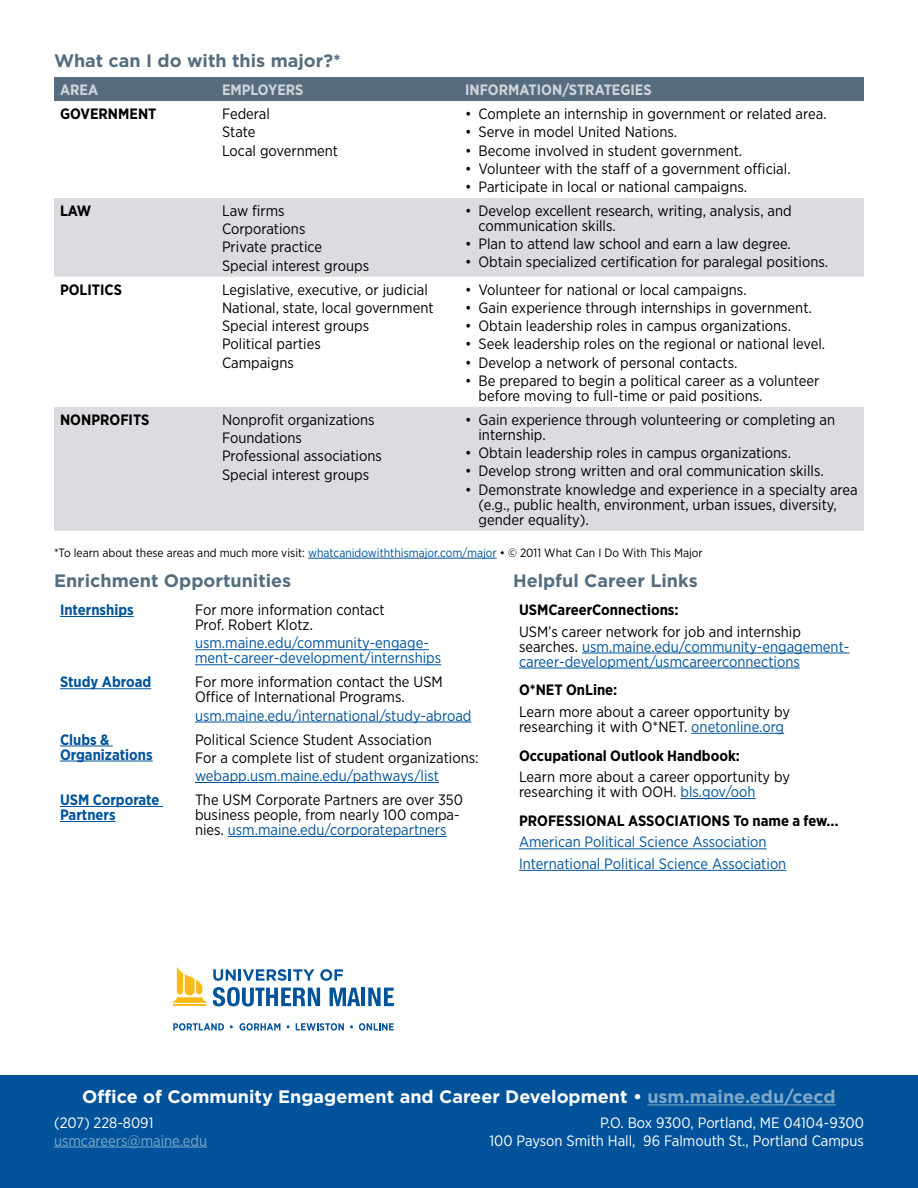
<style>
.page{position:relative;width:918px;height:1188px;background:#fff}
.page>*{position:absolute;margin:0;border:0;box-sizing:border-box;transform-origin:0 0}
.t1{font:700 18px "Gotham";color:#fff}
.t2{font:700 18px "Gotham";color:#556d7e}
.t3{font:15px/18.3px "Gotham Narrow";color:#000}
.t4{font:15px/15px "Gotham Narrow";color:#00539b}
.t5{font:700 15px "Gotham Narrow";color:#000}
.t6{font:15px/18px "Gotham Narrow";color:#fff;text-align:right}
.t7{font:700 15px/15px "Gotham Narrow";color:#00539b}
.t8{font:700 15px "Gotham Narrow";color:#d1d4d9}
.t9{font:15px "Gotham Narrow";color:#7ea8c8}
.t10{font:12px "Gotham Narrow";color:#000}
.s1{color:#00539b}
.s2{color:#000}
.s3{color:#7ea8c8}
</style>
<div class="page">
<div style="left:0;top:1075px;width:918px;height:113px;background:#00539b"></div>
<hr style="left:54px;top:1147px;width:153px;height:1px;background:#7ea8c8">
<hr style="left:647px;top:1104px;width:189px;height:1px;background:#7ea8c8">
<div style="left:54px;top:77px;width:810px;height:24px;background:#556d7e"></div>
<svg style="left:54px;top:198px;width:810px;height:333px;fill:#dbdce0"></svg>
<hr style="left:60px;top:616px;width:74px;height:1px;background:#00539b">
<hr style="left:195px;top:649px;width:234px;height:1px;background:#00539b">
<hr style="left:195px;top:664px;width:246px;height:1px;background:#00539b">
<hr style="left:60px;top:688px;width:91px;height:1px;background:#00539b">
<hr style="left:195px;top:722px;width:277px;height:1px;background:#00539b">
<hr style="left:60px;top:746px;width:53px;height:1px;background:#00539b">
<hr style="left:60px;top:761px;width:93px;height:1px;background:#00539b">
<hr style="left:195px;top:782px;width:244px;height:1px;background:#00539b">
<hr style="left:60px;top:806px;width:103px;height:1px;background:#00539b">
<hr style="left:60px;top:821px;width:56px;height:1px;background:#00539b">
<hr style="left:228px;top:836px;width:219px;height:1px;background:#00539b">
<hr style="left:582px;top:653px;width:267px;height:1px;background:#00539b">
<hr style="left:519px;top:668px;width:281px;height:1px;background:#00539b">
<hr style="left:691px;top:733px;width:93px;height:1px;background:#00539b">
<hr style="left:680px;top:798px;width:76px;height:1px;background:#00539b">
<hr style="left:519px;top:848px;width:248px;height:1px;background:#00539b">
<hr style="left:519px;top:870px;width:267px;height:1px;background:#00539b">
<hr style="left:308px;top:558px;width:189px;height:1px;background:#00539b">
<svg style="left:173px;top:1023px;width:51px;height:8px"></svg>
<svg style="left:239px;top:1023px;width:41px;height:8px"></svg>
<svg style="left:296px;top:1023px;width:48px;height:8px"></svg>
<svg style="left:359px;top:1023px;width:35px;height:8px"></svg>
<hr style="left:173px;top:1005px;width:33px;height:1px;background:#fdb913">
<svg style="left:173px;top:966px;width:33px;height:37px"></svg>
<svg style="left:213px;top:987px;width:107px;height:20px"></svg>
<svg style="left:330px;top:988px;width:30px;height:18px"></svg>
<hr style="left:361px;top:988px;width:4px;height:18px;background:#00539b">
<svg style="left:368px;top:988px;width:26px;height:18px"></svg>
<svg style="left:213px;top:969px;width:101px;height:12px"></svg>
<svg style="left:320px;top:969px;width:23px;height:12px"></svg>
<p class="t2" style="left:54px;top:49px;width:288px">What can I do with this major?*</p>
<p class="t8" style="left:60px;top:80px;width:40px">AREA</p>
<p class="t8" style="left:222px;top:80px;width:83px">EMPLOYERS</p>
<p class="t8" style="left:465px;top:80px;width:188px">INFORMATION/STRATEGIES</p>
<p class="t5" style="left:60px;top:104px;width:98px">GOVERNMENT</p>
<p class="t3" style="left:222px;top:104px;width:118px">Federal<br>State<br>Local government</p>
<p class="t3" style="left:465px;top:104px;width:363px">• Complete an internship in government or related area.</p>
<p class="t3" style="left:465px;top:123px;width:214px">• Serve in model United Nations.</p>
<p class="t3" style="left:465px;top:141px;width:279px">• Become involved in student government.</p>
<p class="t3" style="left:465px;top:159px;width:327px">• Volunteer with the staff of a government official.</p>
<p class="t3" style="left:465px;top:177px;width:284px">• Participate in local or national campaigns.</p>
<p class="t5" style="left:60px;top:201px;width:33px">LAW</p>
<p class="t3" style="left:222px;top:201px;width:149px">Law firms<br>Corporations<br>Private practice<br>Special interest groups</p>
<p class="t3" style="left:478px;top:203px;width:315px;line-height:15px;text-indent:-14px">• Develop excellent research, writing, analysis, and communication skills.</p>
<p class="t3" style="left:465px;top:235px;width:327px">• Plan to attend law school and earn a law degree.</p>
<p class="t3" style="left:465px;top:253px;width:365px">• Obtain specialized certification for paralegal positions.</p>
<p class="t5" style="left:60px;top:280px;width:64px">POLITICS</p>
<p class="t3" style="left:222px;top:280px;width:213px">Legislative, executive, or judicial<br>National, state, local government<br>Special interest groups<br>Political parties<br>Campaigns</p>
<p class="t3" style="left:465px;top:280px;width:283px">• Volunteer for national or local campaigns.</p>
<p class="t3" style="left:465px;top:298px;width:348px">• Gain experience through internships in government.</p>
<p class="t3" style="left:465px;top:316px;width:328px">• Obtain leadership roles in campus organizations.</p>
<p class="t3" style="left:465px;top:335px;width:362px">• Seek leadership roles on the regional or national level.</p>
<p class="t3" style="left:465px;top:353px;width:274px">• Develop a network of personal contacts.</p>
<p class="t3" style="left:478px;top:373px;width:342px;line-height:15px;text-indent:-14px">• Be prepared to begin a political career as a volunteer before moving to full-time or paid positions.</p>
<p class="t5" style="left:60px;top:410px;width:91px">NONPROFITS</p>
<p class="t3" style="left:222px;top:410px;width:161px">Nonprofit organizations<br>Foundations<br>Professional associations<br>Special interest groups</p>
<p class="t3" style="left:478px;top:412px;width:358px;line-height:15px;text-indent:-14px">• Gain experience through volunteering or completing an internship.</p>
<p class="t3" style="left:465px;top:443px;width:328px">• Obtain leadership roles in campus organizations.</p>
<p class="t3" style="left:465px;top:462px;width:360px">• Develop strong written and oral communication skills.</p>
<p class="t3" style="left:478px;top:482px;width:381px;line-height:15px;text-indent:-14px">• Demonstrate knowledge and experience in a specialty area (e.g., public health, environment, urban issues, diversity, gender equality).</p>
<p class="t10" style="left:54px;top:545px;width:650px">*To learn about these areas and much more visit: <span class="s1">whatcanidowiththismajor.com/major</span> • © 2011 What Can I Do With This Major</p>
<p class="t2" style="left:54px;top:569px;width:239px">Enrichment Opportunities</p>
<p class="t2" style="left:513px;top:569px;width:186px">Helpful Career Links</p>
<p class="t7" style="left:60px;top:602px;width:75px">Internships</p>
<p class="t3" style="left:195px;top:602px;width:191px;line-height:15px">For more information contact<br>Prof. Robert Klotz.</p>
<p class="t4" style="left:195px;top:635px;width:248px">usm.maine.edu/community-engage&shy;ment-career-development/internships</p>
<p class="t7" style="left:60px;top:674px;width:93px">Study Abroad</p>
<p class="t3" style="left:195px;top:674px;width:249px;line-height:15px">For more information contact the USM<br>Office of International Programs.</p>
<p class="t4" style="left:195px;top:707px;width:278px">usm.maine.edu/international/study-abroad</p>
<p class="t7" style="left:60px;top:732px;width:94px">Clubs &amp;<br>Organizations</p>
<p class="t3" style="left:195px;top:730px;width:285px">Political Science Student Association<br>For a complete list of student organizations:</p>
<p class="t4" style="left:195px;top:768px;width:246px">webapp.usm.maine.edu/pathways/list</p>
<p class="t7" style="left:60px;top:792px;width:101px">USM Corporate<br>Partners</p>
<p class="t3" style="left:195px;top:792px;width:270px;line-height:15px">The USM Corporate Partners are over 350 business people, from nearly 100 compa&shy;nies. <span class="s1">usm.maine.edu/corporatepartners</span></p>
<p class="t5" style="left:519px;top:600px;width:161px">USMCareerConnections:</p>
<p class="t4" style="left:519px;top:623px;width:332px"><span class="s2">USM’s career network for job and internship searches.</span> usm.maine.edu/community-engagement&shy;career-development/usmcareerconnections</p>
<p class="t5" style="left:519px;top:680px;width:100px">O*NET OnLine:</p>
<p class="t3" style="left:519px;top:704px;width:273px;line-height:15px">Learn more about a career opportunity by researching it with O*NET. <span class="s1">onetonline.org</span></p>
<p class="t5" style="left:519px;top:746px;width:223px">Occupational Outlook Handbook:</p>
<p class="t3" style="left:519px;top:769px;width:273px;line-height:15px">Learn more about a career opportunity by researching it with OOH. <span class="s1">bls.gov/ooh</span></p>
<p class="t5" style="left:519px;top:811px;width:321px">PROFESSIONAL ASSOCIATIONS To name a few…</p>
<p class="t4" style="left:519px;top:831px;width:269px;line-height:21.5px">American Political Science Association<br>International Political Science Association</p>
<p class="t1" style="left:82px;top:1085px;width:755px">Office of Community Engagement and Career Development • <span class="s3">usm.maine.edu/cecd</span></p>
<p class="t6" style="left:54px;top:1113px;width:101px">(207) 228-8091</p>
<p class="t9" style="left:54px;top:1131px;width:155px">usmcareers@maine.edu</p>
<p class="t6" style="left:489px;top:1113px;width:376px">P.O. Box 9300, Portland, ME 04104-9300<br>100 Payson Smith Hall, 96 Falmouth St., Portland Campus</p>
</div>
